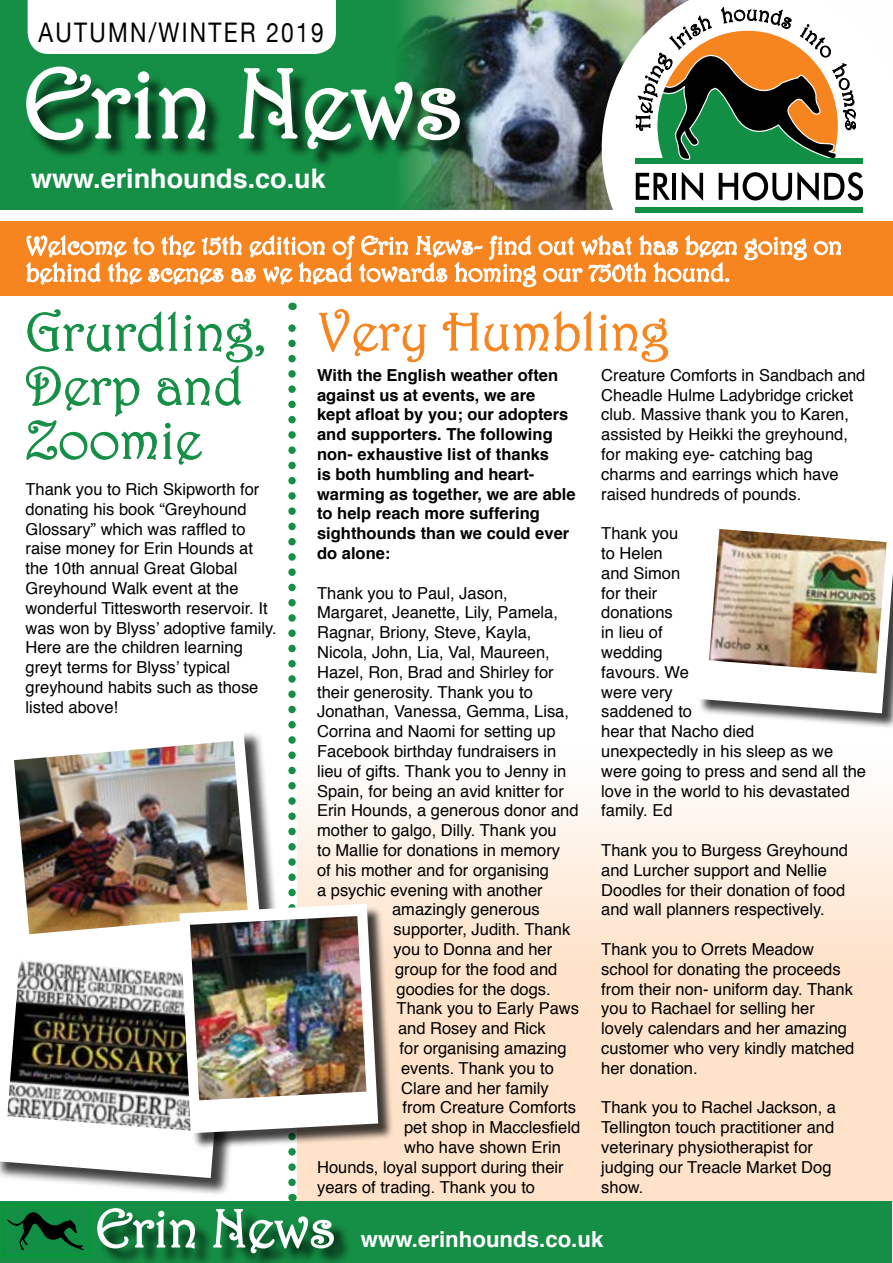
<style>
.page{position:relative;width:893px;height:1263px;background:#fff}
.page>*{position:absolute;margin:0;border:0;box-sizing:border-box;transform-origin:0 0}
.t1{font:99px "Harrington";color:#fff}
.t2{font:54px/54px "Harrington";color:#158f45}
.t3{font:54px "Harrington";color:#f68520}
.t4{font:54px "Harrington";color:#fff}
.t5{font:700 27px "Helvetica";color:#fff}
.t6{font:27px "Helvetica Neue";letter-spacing:.1em;color:#000;scale:.84 1}
.t7{font:700 22.2px "Helvetica";color:#fff}
.t8{font:16.5px/19.8px "Helvetica";color:#000}
.t9{font:700 16.5px/19.8px "Helvetica";color:#000}
</style>
<div class="page">
<div style="left:298px;top:749px;width:595px;height:452px;background:linear-gradient(to bottom,#fef7f1,#fedbbc)"></div>
<div style="left:0;top:0;width:893px;height:210px;background:#158f45"></div>
<div style="left:863px;top:0;width:30px;height:210px;background:#fff"></div>
<div style="left:0;top:221px;width:893px;height:75px;background:#f68520"></div>
<img style="left:26px;top:0;width:837px;height:288px">
<div style="left:0;top:1201px;width:892px;height:62px;background:#158f45"></div>
<div style="left:2px;top:1204px;width:89px;height:53px;border:2px solid #019934"></div>
<svg style="left:7px;top:303px;width:419px;height:960px"></svg>
<svg style="left:442px;top:311px;width:151px;height:41px"></svg>
<svg style="left:599px;top:314px;width:69px;height:49px"></svg>
<div style="left:182px;top:906px;width:211px;height:243px;background:#000;opacity:.75"></div>
<svg style="left:179px;top:904px;width:199px;height:229px"></svg>
<img style="left:190px;top:916px;width:176px;height:184px">
<div style="left:698px;top:520px;width:195px;height:210px;background:#000;opacity:.75"></div>
<svg style="left:698px;top:520px;width:195px;height:193px"></svg>
<img style="left:709px;top:529px;width:178px;height:144px">
<h3 class="t6" style="left:39px;top:13px;width:341px">AUTUMN/WINTER 2019</h3>
<h1 class="t1" style="left:23px;top:44px;width:441px">Erin News</h1>
<h3 class="t5" style="left:31px;top:157px;width:296px">www.erinhounds.co.uk</h3>
<h2 class="t2" style="left:26px;top:304px;width:242px">Grurdling,<br>Derp and<br>Zoomie</h2>
<p class="t8" style="left:26px;top:480px;width:253px">Thank you to Rich Skipworth for donating his book “Greyhound<br>Glossary” which was raffled to raise money for Erin Hounds at the 10th annual Great Global<br>Greyhound Walk event at the wonderful Tittesworth reservoir. It was won by Blyss’ adoptive family.<br>Here are the children learning greyt terms for Blyss’ typical greyhound habits such as those listed above!</p>
<h2 class="t3" style="left:317px;top:299px;width:354px">Very Humbling</h2>
<p class="t9" style="left:317px;top:365px;width:260px">With the English weather often against us at events, we are<br>kept afloat by you; our adopters and supporters. The following non- exhaustive list of thanks<br>is both humbling and heart&shy;warming as together, we are able to help reach more suffering sighthounds than we could ever do alone:</p>
<p class="t8" style="left:317px;top:583px;width:192px">Thank you to Paul, Jason,</p>
<p class="t8" style="left:317px;top:603px;width:242px">Margaret, Jeanette, Lily, Pamela,</p>
<p class="t8" style="left:317px;top:623px;width:216px">Ragnar, Briony, Steve, Kayla,</p>
<p class="t8" style="left:317px;top:643px;width:234px">Nicola, John, Lia, Val, Maureen,</p>
<p class="t8" style="left:317px;top:663px;width:238px">Hazel, Ron, Brad and Shirley for</p>
<p class="t8" style="left:317px;top:682px;width:217px">their generosity. Thank you to</p>
<p class="t8" style="left:317px;top:702px;width:253px">Jonathan, Vanessa, Gemma, Lisa,</p>
<p class="t8" style="left:317px;top:722px;width:240px">Corrina and Naomi for setting up</p>
<p class="t8" style="left:317px;top:742px;width:241px">Facebook birthday fundraisers in</p>
<p class="t8" style="left:317px;top:762px;width:251px">lieu of gifts. Thank you to Jenny in</p>
<p class="t8" style="left:317px;top:781px;width:248px">Spain, for being an avid knitter for</p>
<p class="t8" style="left:317px;top:801px;width:263px">Erin Hounds, a generous donor and</p>
<p class="t8" style="left:317px;top:821px;width:241px">mother to galgo, Dilly. Thank you</p>
<p class="t8" style="left:317px;top:841px;width:244px">to Mallie for donations in memory</p>
<p class="t8" style="left:317px;top:861px;width:234px">of his mother and for organising</p>
<p class="t8" style="left:317px;top:880px;width:227px">a psychic evening with another</p>
<p class="t8" style="left:392px;top:900px;width:149px">amazingly generous</p>
<p class="t8" style="left:394px;top:920px;width:178px">supporter, Judith. Thank</p>
<p class="t8" style="left:394px;top:940px;width:160px">you to Donna and her</p>
<p class="t8" style="left:395px;top:960px;width:164px">group for the food and</p>
<p class="t8" style="left:397px;top:979px;width:156px">goodies for the dogs.</p>
<p class="t8" style="left:397px;top:999px;width:184px">Thank you to Early Paws</p>
<p class="t8" style="left:398px;top:1019px;width:149px">and Rosey and Rick</p>
<p class="t8" style="left:400px;top:1039px;width:168px">for organising amazing</p>
<p class="t8" style="left:401px;top:1059px;width:154px">events. Thank you to</p>
<p class="t8" style="left:401px;top:1078px;width:149px">Clare and her family</p>
<p class="t8" style="left:403px;top:1098px;width:175px">from Creature Comforts</p>
<p class="t8" style="left:404px;top:1118px;width:178px">pet shop in Macclesfield</p>
<p class="t8" style="left:404px;top:1138px;width:158px">who have shown Erin</p>
<p class="t8" style="left:317px;top:1158px;width:248px">Hounds, loyal support during their</p>
<p class="t8" style="left:317px;top:1177px;width:219px">years of trading. Thank you to</p>
<p class="t8" style="left:601px;top:366px;width:266px">Creature Comforts in Sandbach and<br>Cheadle Hulme Ladybridge cricket club. Massive thank you to Karen, assisted by Heikki the greyhound, for making eye- catching bag charms and earrings which have raised hundreds of pounds.</p>
<p class="t8" style="left:601px;top:524px;width:266px">Thank you<br>to Helen<br>and Simon<br>for their<br>donations<br>in lieu of<br>wedding<br>favours. We<br>were very<br>saddened to<br>hear that Nacho died<br>unexpectedly in his sleep as we were going to press and send all the love in the world to his devastated family. Ed</p>
<p class="t8" style="left:601px;top:841px;width:248px">Thank you to Burgess Greyhound and Lurcher support and Nellie<br>Doodles for their donation of food and wall planners respectively.</p>
<p class="t8" style="left:601px;top:940px;width:255px">Thank you to Orrets Meadow school for donating the proceeds from their non- uniform day. Thank you to Rachael for selling her lovely calendars and her amazing customer who very kindly matched her donation.</p>
<p class="t8" style="left:601px;top:1098px;width:236px">Thank you to Rachel Jackson, a<br>Tellington touch practitioner and veterinary physiotherapist for judging our Treacle Market Dog show.</p>
<h2 class="t4" style="left:96px;top:1196px;width:241px">Erin News</h2>
<h3 class="t7" style="left:361px;top:1221px;width:244px">www.erinhounds.co.uk</h3>
</div>
